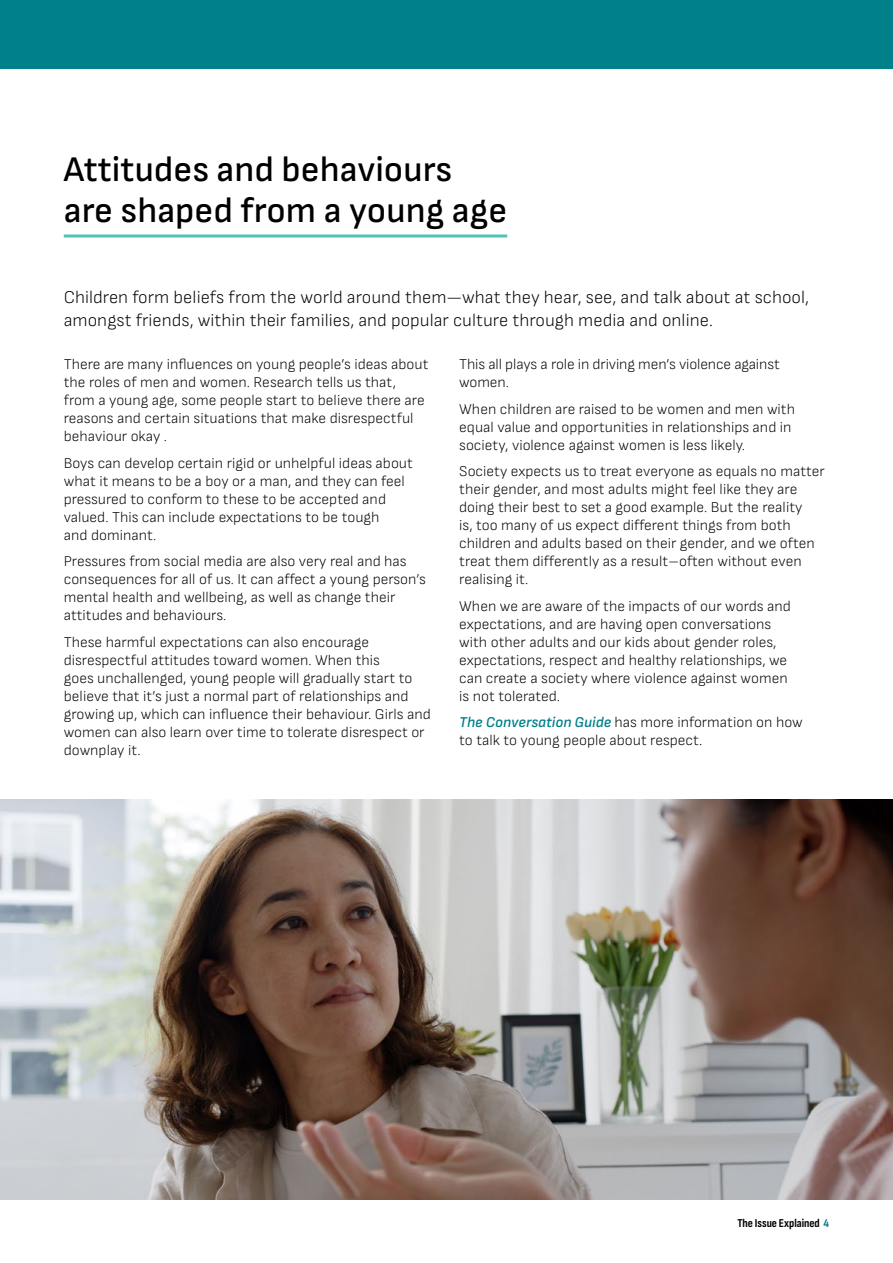
<style>
.page{position:relative;width:893px;height:1263px;background:#fff}
.page>*{position:absolute;margin:0;border:0;box-sizing:border-box;transform-origin:0 0}
.H2_Final_doc_subtitle{font:500 36px/40.5px "Sofia Sans";color:#000}
.P_Intro{font:300 18px/22.5px "Sofia Sans";color:#000}
.P_Body{font:300 15px/18px "Sofia Sans";color:#000}
.t1{font:700 12px "Sofia Sans Condensed";color:#000}
.s1{font-weight:600;font-style:italic;color:#00808b}
.s2{color:#00808b}
</style>
<div class="page">
<div style="left:0;top:0;width:893px;height:68px;background:#00808b"></div>
<hr style="left:64px;top:234px;width:443px;height:3px;background:#51c1b9">
<img style="left:0;top:799px;width:893px;height:400px">
<h2 class="H2_Final_doc_subtitle" style="left:64px;top:149px;width:445px">Attitudes and behaviours are shaped from a young age</h2>
<p class="P_Intro" style="left:64px;top:286px;width:747px">Children form beliefs from the world around them—what they hear, see, and talk about at school, amongst friends, within their families, and popular culture through media and online.</p>
<p class="P_Body" style="left:64px;top:355px;width:366px">There are many influences on young people’s ideas about the roles of men and women. Research tells us that, from a young age, some people start to believe there are reasons and certain situations that make disrespectful behaviour okay .</p>
<p class="P_Body" style="left:64px;top:454px;width:351px">Boys can develop certain rigid or unhelpful ideas about what it means to be a boy or a man, and they can feel pressured to conform to these to be accepted and valued. This can include expectations to be tough<br>and dominant.</p>
<p class="P_Body" style="left:64px;top:552px;width:364px">Pressures from social media are also very real and has consequences for all of us. It can affect a young person’s mental health and wellbeing, as well as change their attitudes and behaviours.</p>
<p class="P_Body" style="left:64px;top:633px;width:368px">These harmful expectations can also encourage disrespectful attitudes toward women. When this<br>goes unchallenged, young people will gradually start to believe that it’s just a normal part of relationships and growing up, which can influence their behaviour. Girls and women can also learn over time to tolerate disrespect or downplay it.</p>
<p class="P_Body" style="left:459px;top:355px;width:322px">This all plays a role in driving men’s violence against women.</p>
<p class="P_Body" style="left:459px;top:400px;width:337px">When children are raised to be women and men with equal value and opportunities in relationships and in society, violence against women is less likely.</p>
<p class="P_Body" style="left:459px;top:462px;width:367px">Society expects us to treat everyone as equals no matter their gender, and most adults might feel like they are doing their best to set a good example. But the reality<br>is, too many of us expect different things from both children and adults based on their gender, and we often treat them differently as a result–often without even realising it.</p>
<p class="P_Body" style="left:459px;top:597px;width:333px">When we are aware of the impacts of our words and expectations, and are having open conversations with other adults and our kids about gender roles, expectations, respect and healthy relationships, we can create a society where violence against women is not tolerated.</p>
<p class="P_Body" style="left:459px;top:713px;width:345px"><span class="s1">The Conversation Guide</span> has more information on how to talk to young people about respect.</p>
<p class="t1" style="left:737px;top:1216px;width:93px">The Issue Explained <span class="s2">4</span></p>
</div>
